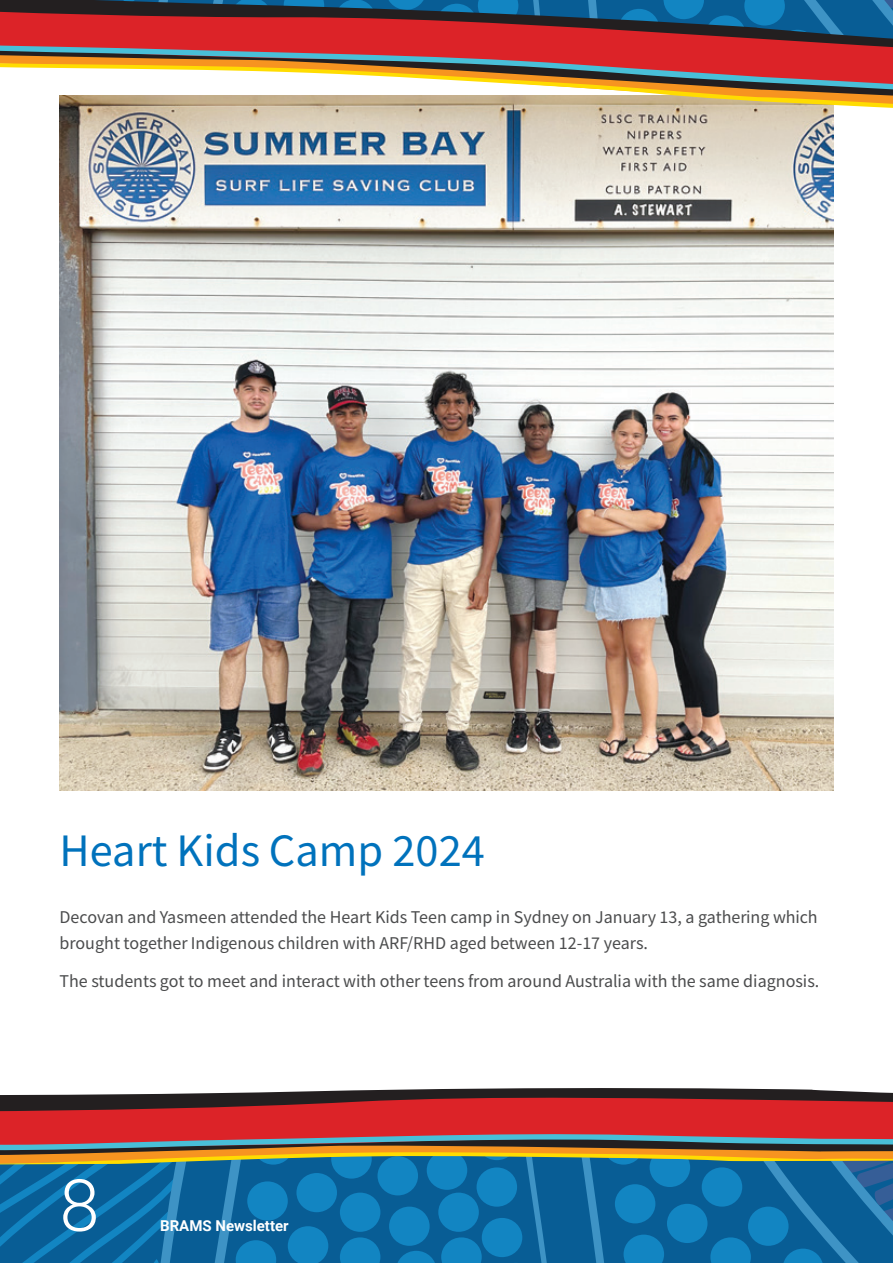
<style>
.page{position:relative;width:893px;height:1263px;background:#fff}
.page>*{position:absolute;margin:0;border:0;box-sizing:border-box;transform-origin:0 0}
.t1{font:300 72px "Roboto";color:#fff}
.Page_Titles{font:46.5px "Source Sans Variable";color:#0072bc}
.Text{font:18px/25.5px "Source Sans Variable";color:#4b4c4d}
.Body_Text_2{font:700 15px "Roboto";color:#fff}
</style>
<div class="page">
<svg style="left:0;top:1088px;width:893px;height:27px;background:#8e383a"></svg>
<svg style="left:0;top:1115px;width:893px;height:148px;background:#426584"></svg>
<img style="left:60px;top:110px;width:773px;height:681px">
<svg style="left:0;top:0;width:893px;height:22px;background:#2f4969"></svg>
<svg style="left:0;top:22px;width:893px;height:88px"></svg>
<p class="Page_Titles" style="left:60px;top:822px;width:427px">Heart Kids Camp 2024</p>
<p class="Text" style="left:60px;top:905px;width:760px">Decovan and Yasmeen attended the Heart Kids Teen camp in Sydney on January 13, a gathering which brought together Indigenous children with ARF/RHD aged between 12-17 years.</p>
<p class="Text" style="left:60px;top:968px;width:761px">The students got to meet and interact with other teens from around Australia with the same diagnosis.</p>
<p class="t1" style="left:60px;top:1155px;width:41px">8</p>
<p class="Body_Text_2" style="left:160px;top:1215px;width:130px">BRAMS Newsletter</p>
</div>
